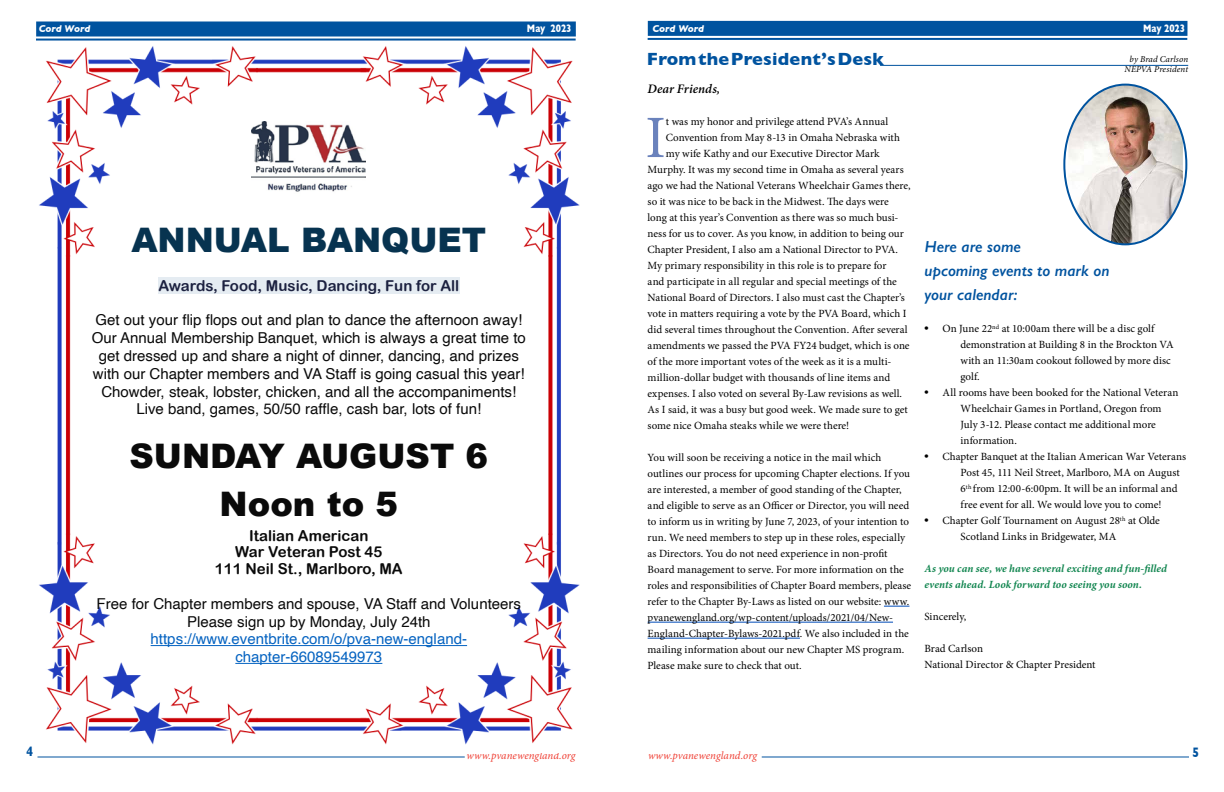
<style>
.page{position:relative;width:1224px;height:792px;background:#fff}
.page>*{position:absolute;margin:0;border:0;box-sizing:border-box;transform-origin:0 0}
.t1{font:60.2px "Minion Pro";color:#6a82bc}
.t2{font:900 33.8px/47.9px "Arial";color:#0a0a0a;text-align:center}
.t3{font:900 33.8px "Arial";color:#073350}
.t4{font:700 18px "Gill Sans";letter-spacing:.015em;color:#00539f}
.t5{font:italic 600 16px/24px "Gill Sans";color:#00539f}
.t6{font:15px/17.8px "Helvetica";color:#0a0a0a;text-align:center}
.t7{font:15px/17.8px "Helvetica";color:#0563c1;text-align:center}
.t8{font:15px/16.9px "Arial Rounded MT Bold";color:#0a0a0a;text-align:center}
.t9{font:15px "Arial Rounded MT Bold";color:#1c2140}
.t10{font:700 14px "Gill Sans";color:#00539f;scale:.8 1}
.t11{font:italic 600 13px "Minion Pro";color:#000}
.t12{font:11px/16px "Minion Pro";color:#000}
.t13{font:italic 700 11px/16px "Minion Pro";letter-spacing:.005em;color:#128650}
.t14{font:italic 11px "Minion Pro";color:#ef3e33}
.t15{font:700 11px "Gill Sans";letter-spacing:-.005em;color:#fff;scale:.8 1}
.t16{font:italic 700 10px "Gill Sans";letter-spacing:-.005em;color:#fff}
.t17{font:italic 9px/10px "Minion Pro";letter-spacing:.01em;color:#000;text-align:center}
.s1{font-family:"Times";font-size:12px}
</style>
<div class="page">
<div style="left:36px;top:22px;width:540px;height:14px;background:#00539f"></div>
<hr style="left:36px;top:39px;width:540px;height:2px;background:#00539f">
<div style="left:648px;top:21px;width:539px;height:15px;background:#00539f"></div>
<hr style="left:648px;top:38px;width:539px;height:2px;background:#00539f">
<hr style="left:762px;top:756px;width:427px;height:1px;background:#00539f">
<hr style="left:38px;top:756px;width:427px;height:2px;background:#00539f">
<hr style="left:880px;top:65px;width:308px;height:1px;background:#00539f">
<img style="left:1068px;top:85px;width:115px;height:159px">
<svg style="left:884px;top:606px;width:25px;height:1px"></svg>
<hr style="left:648px;top:622px;width:245px;height:1px;background:#004bb8">
<hr style="left:648px;top:638px;width:152px;height:1px;background:#004bb8">
<img style="left:39px;top:46px;width:541px;height:699px">
<div style="left:158px;top:277px;width:301px;height:17px;background:#e5ecf2"></div>
<hr style="left:151px;top:645px;width:316px;height:1px;background:#0563c1">
<hr style="left:235px;top:663px;width:147px;height:1px;background:#0563c1">
<img style="left:252px;top:122px;width:114px;height:86px">
<p class="t16" style="left:39px;top:23px;width:53px">Cord Word</p>
<p class="t15" style="left:1143px;top:20px;width:54px">May 2023</p>
<p class="t15" style="left:527px;top:20px;width:57px">May 2023</p>
<p class="t16" style="left:653px;top:23px;width:53px">Cord Word</p>
<h2 class="t3" style="left:131px;top:216px;width:356px">ANNUAL BANQUET</h2>
<h3 class="t9" style="left:158px;top:277px;width:303px">Awards, Food, Music, Dancing, Fun for All</h3>
<p class="t6" style="left:92px;top:312px;width:436px">Get out your flip flops out and plan to dance the afternoon away!<br>Our Annual Membership Banquet, which is always a great time to get dressed up and share a night of dinner, dancing, and prizes with our Chapter members and VA Staff is going casual this year!<br>Chowder, steak, lobster, chicken, and all the accompaniments!<br>Live band, games, 50/50 raffle, cash bar, lots of fun!</p>
<h2 class="t2" style="left:129px;top:431px;width:360px">SUNDAY AUGUST 6<br>Noon to 5</h2>
<h3 class="t8" style="left:215px;top:527px;width:189px">Italian American<br>War Veteran Post 45<br>111 Neil St., Marlboro, MA</h3>
<h3 class="t6" style="left:97px;top:595px;width:426px">Free for Chapter members and spouse, VA Staff and Volunteers<br>Please sign up by Monday, July 24th</h3>
<h3 class="t7" style="left:151px;top:631px;width:318px">https://www.eventbrite.com/o/pva-new-england&shy;chapter-66089549973</h3>
<h3 class="t4" style="left:647px;top:45px;width:239px">From the President’s Desk</h3>
<p class="t11" style="left:648px;top:80px;width:74px">Dear Friends,</p>
<h1 class="t1" style="left:645px;top:98px;width:22px">I</h1>
<p class="t12" style="left:666px;top:114px;width:224px">t was my honor and privilege attend PVA’s Annual</p>
<p class="t12" style="left:666px;top:130px;width:236px">Convention from May 8-13 in Omaha Nebraska with</p>
<p class="t12" style="left:666px;top:146px;width:215px">my wife Kathy and our Executive Director Mark</p>
<p class="t12" style="left:648px;top:162px;width:258px">Murphy. It was my second time in Omaha as several years</p>
<p class="t12" style="left:648px;top:178px;width:265px">ago we had the National Veterans Wheelchair Games there,</p>
<p class="t12" style="left:648px;top:194px;width:243px">so it was nice to be back in the Midwest. The days were</p>
<p class="t12" style="left:648px;top:210px;width:252px">long at this year’s Convention as there was so much busi-</p>
<p class="t12" style="left:648px;top:226px;width:258px">ness for us to cover. As you know, in addition to being our</p>
<p class="t12" style="left:648px;top:242px;width:252px">Chapter President, I also am a National Director to PVA.</p>
<p class="t12" style="left:648px;top:258px;width:240px">My primary responsibility in this role is to prepare for</p>
<p class="t12" style="left:648px;top:274px;width:251px">and participate in all regular and special meetings of the</p>
<p class="t12" style="left:648px;top:290px;width:259px">National Board of Directors. I also must cast the Chapter’s</p>
<p class="t12" style="left:648px;top:306px;width:260px">vote in matters requiring a vote by the PVA Board, which I</p>
<p class="t12" style="left:648px;top:322px;width:262px">did several times throughout the Convention. After several</p>
<p class="t12" style="left:648px;top:338px;width:264px">amendments we passed the PVA FY24 budget, which is one</p>
<p class="t12" style="left:648px;top:354px;width:245px">of the more important votes of the week as it is a multi-</p>
<p class="t12" style="left:648px;top:370px;width:244px">million-dollar budget with thousands of line items and</p>
<p class="t12" style="left:648px;top:386px;width:256px">expenses. I also voted on several By-Law revisions as well.</p>
<p class="t12" style="left:648px;top:402px;width:262px">As I said, it was a busy but good week. We made sure to get</p>
<p class="t12" style="left:648px;top:418px;width:203px">some nice Omaha steaks while we were there!</p>
<p class="t12" style="left:648px;top:450px;width:265px">You will soon be receiving a notice in the mail which outlines our process for upcoming Chapter elections. If you are interested, a member of good standing of the Chapter, and eligible to serve as an Officer or Director, you will need to inform us in writing by June 7, 2023, of your intention to run. We need members to step up in these roles, especially as Directors. You do not need experience in non-profit Board management to serve. For more information on the roles and responsibilities of Chapter Board members, please refer to the Chapter By-Laws as listed on our website: www. pvanewengland.org/wp-content/uploads/2021/04/New-England-Chapter-Bylaws-2021.pdf. We also included in the mailing information about our new Chapter MS program.<br>Please make sure to check that out.</p>
<p class="t17" style="left:1125px;top:54px;width:65px">by Brad Carlson<br>NEPVA President</p>
<h3 class="t5" style="left:925px;top:235px;width:186px">Here are some<br>upcoming events to mark on your calendar:</h3>
<p class="t12" style="left:961px;top:321px;width:215px;text-indent:-36px"><span class="s1">•</span> On June 22<sup>nd</sup> at 10:00am there will be a disc golf demonstration at Building 8 in the Brockton VA with an 11:30am cookout followed by more disc golf.</p>
<p class="t12" style="left:961px;top:385px;width:220px;text-indent:-36px"><span class="s1">•</span> All rooms have been booked for the National Veteran Wheelchair Games in Portland, Oregon from July 3-12. Please contact me additional more information.</p>
<p class="t12" style="left:961px;top:449px;width:227px;text-indent:-36px"><span class="s1">•</span> Chapter Banquet at the Italian American War Veterans Post 45, 111 Neil Street, Marlboro, MA on August 6<sup>th</sup> from 12:00-6:00pm. It will be an informal and free event for all. We would love you to come!</p>
<p class="t12" style="left:961px;top:513px;width:201px;text-indent:-36px"><span class="s1">•</span> Chapter Golf Tournament on August 28<sup>th</sup> at Olde<br>Scotland Links in Bridgewater, MA</p>
<p class="t13" style="left:925px;top:561px;width:244px">As you can see, we have several exciting and fun-filled events ahead. Look forward too seeing you soon.</p>
<p class="t12" style="left:925px;top:609px;width:43px">Sincerely,</p>
<p class="t12" style="left:925px;top:641px;width:173px">Brad Carlson<br>National Director &amp; Chapter President</p>
<p class="t10" style="left:27px;top:740px;width:10px">4</p>
<p class="t10" style="left:1193px;top:741px;width:10px">5</p>
<p class="t14" style="left:467px;top:748px;width:111px">www.pvanewengland.org</p>
<p class="t14" style="left:648px;top:748px;width:111px">www.pvanewengland.org</p>
</div>
